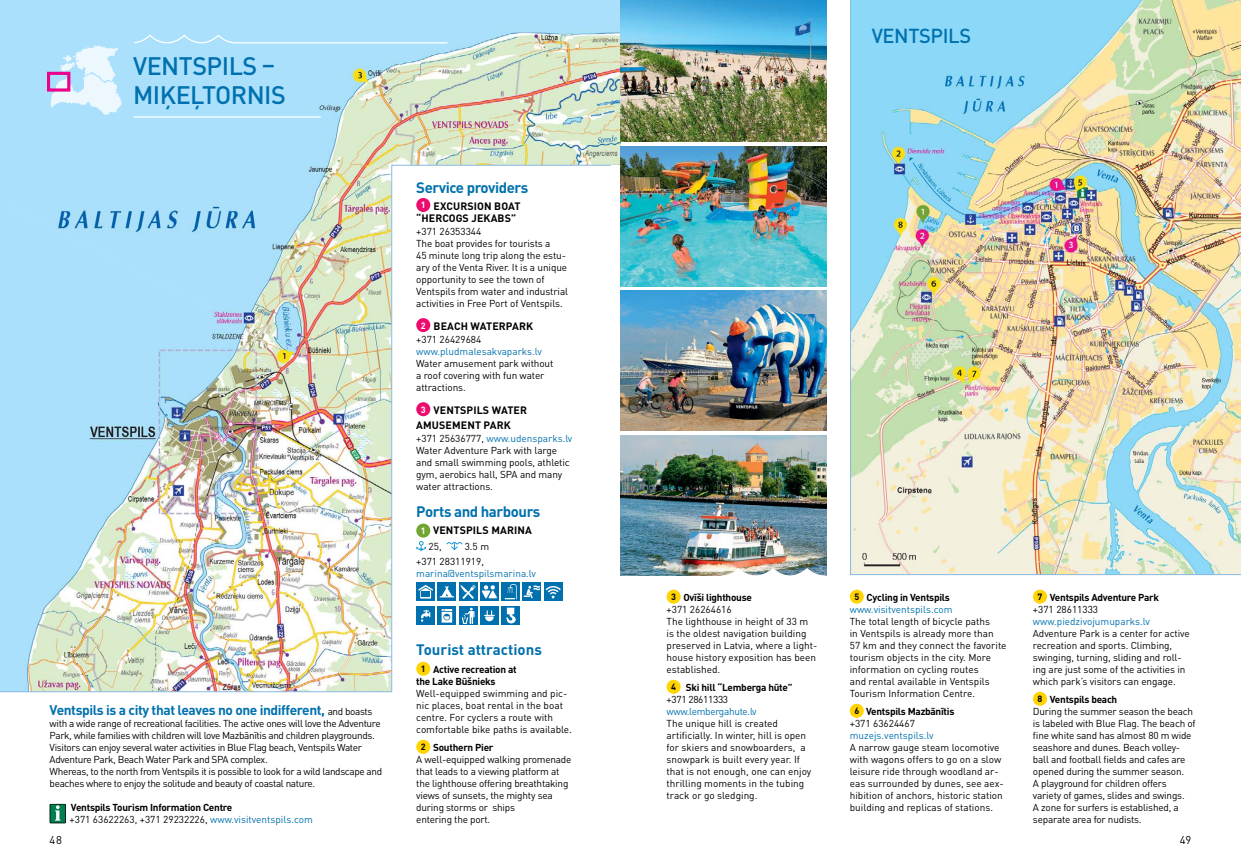
<style>
.page{position:relative;width:1241px;height:862px;background:#fff}
.page>*{position:absolute;margin:0;border:0;box-sizing:border-box;transform-origin:0 0}
.t1{font:500 25px/28.8px "DIN Pro";letter-spacing:-.02em;color:#0071ae}
.t2{font:500 20px "DIN Pro";letter-spacing:-.02em;color:#0071ae}
.t3{font:700 15px "DIN Pro";letter-spacing:-.03em;color:#0071ae}
.t4{font:700 15px "DIN Pro";color:#0071ae}
.t5{font:700 13.75px "DIN Pro";letter-spacing:-.03em;color:#0071ae}
.t6{font:11.25px "DIN Pro";color:#000}
.t7{font:700 10.62px/12px "DIN Pro";letter-spacing:.01em;color:#000;text-align:center}
.t8{font:10px/12px "DIN Pro";letter-spacing:-.01em;color:#000}
.t9{font:10px/12px "DIN Pro";letter-spacing:-.035em;color:#000}
.t10{font:700 10px/12px "DIN Pro";letter-spacing:-.025em;color:#000}
.t11{font:10px/12px "DIN Pro";color:#0071ae;text-align:center}
.t12{font:10px "DIN Pro";letter-spacing:-.03em;color:#0071ae}
.s1{font-weight:400;font-size:10px;color:#000}
.s2{font-weight:400}
.s3{font-weight:400;color:#0071ae}
.s4{font-size:9px;color:#fff}
.s5{color:#0071ae}
.s6{font-size:9px}
.s7{font-weight:700;font-size:9px}
.s8{font-weight:700}
.s9{font-weight:700;font-size:9px;color:#000}
.s10{font-weight:700;color:#000}
</style>
<div class="page">
<img style="left:850px;top:0;width:390px;height:574px">
<img style="left:0;top:0;width:620px;height:164px">
<svg style="left:0;top:164px;width:620px;height:660px"></svg>
<div style="left:611px;top:166px;width:13px;height:695px;background:#fff"></div>
<img style="left:620px;top:0;width:206px;height:142px">
<img style="left:620px;top:146px;width:206px;height:140px">
<img style="left:620px;top:290px;width:206px;height:140px">
<img style="left:620px;top:435px;width:206px;height:140px">
<div style="left:666px;top:589px;width:14px;height:14px;background:#ffd400;border-radius:50%"></div>
<div style="left:666px;top:679px;width:14px;height:14px;background:#ffd400;border-radius:50%"></div>
<div style="left:849px;top:589px;width:14px;height:14px;background:#ffd400;border-radius:50%"></div>
<div style="left:849px;top:703px;width:14px;height:14px;background:#ffd400;border-radius:50%"></div>
<svg style="left:722px;top:567px;width:102px;height:9px"></svg>
<svg style="left:51px;top:45px;width:71px;height:70px;background:#cdebfc"></svg>
<div style="left:47px;top:72px;width:23px;height:19px;border:3px solid #ec008c"></div>
<div style="left:416px;top:198px;width:14px;height:14px;background:#ed0c6d;border-radius:50%"></div>
<div style="left:416px;top:318px;width:14px;height:14px;background:#ed0c6d;border-radius:50%"></div>
<div style="left:416px;top:402px;width:14px;height:14px;background:#ed0c6d;border-radius:50%"></div>
<div style="left:416px;top:523px;width:14px;height:14px;background:#73a534;border-radius:50%"></div>
<svg style="left:416px;top:540px;width:10px;height:10px"></svg>
<svg style="left:445px;top:541px;width:18px;height:9px"></svg>
<div style="left:416px;top:582px;width:19px;height:19px;background:#0071ae"></div>
<svg style="left:418px;top:585px;width:15px;height:13px"></svg>
<div style="left:437px;top:582px;width:19px;height:19px;background:#0071ae"></div>
<svg style="left:439px;top:586px;width:15px;height:11px"></svg>
<div style="left:458px;top:582px;width:19px;height:19px;background:#0071ae"></div>
<svg style="left:460px;top:584px;width:15px;height:14px"></svg>
<div style="left:480px;top:582px;width:18px;height:19px;background:#0071ae"></div>
<svg style="left:482px;top:585px;width:15px;height:13px"></svg>
<svg style="left:501px;top:582px;width:19px;height:19px"></svg>
<svg style="left:504px;top:584px;width:12px;height:15px"></svg>
<div style="left:522px;top:582px;width:19px;height:19px;background:#0071ae"></div>
<div style="left:543px;top:582px;width:19px;height:19px;background:#0071ae"></div>
<svg style="left:523px;top:582px;width:37px;height:16px"></svg>
<div style="left:416px;top:606px;width:19px;height:19px;background:#0071ae"></div>
<svg style="left:421px;top:609px;width:9px;height:12px"></svg>
<svg style="left:437px;top:606px;width:19px;height:19px"></svg>
<svg style="left:441px;top:608px;width:11px;height:14px"></svg>
<svg style="left:458px;top:606px;width:19px;height:19px"></svg>
<svg style="left:461px;top:607px;width:13px;height:16px"></svg>
<div style="left:480px;top:606px;width:18px;height:19px;background:#0071ae"></div>
<svg style="left:484px;top:610px;width:10px;height:11px"></svg>
<div style="left:501px;top:606px;width:19px;height:19px;background:#0071ae"></div>
<svg style="left:506px;top:607px;width:10px;height:16px"></svg>
<div style="left:416px;top:661px;width:14px;height:14px;background:#ffd400;border-radius:50%"></div>
<div style="left:416px;top:739px;width:14px;height:14px;background:#ffd400;border-radius:50%"></div>
<svg style="left:50px;top:803px;width:16px;height:19px"></svg>
<hr style="left:235px;top:42px;width:212px;height:1px;background:#fff">
<hr style="left:134px;top:116px;width:187px;height:1px;background:#fff">
<svg style="left:133px;top:34px;width:104px;height:12px"></svg>
<div style="left:1032px;top:589px;width:14px;height:14px;background:#ffd400;border-radius:50%"></div>
<div style="left:1032px;top:691px;width:14px;height:14px;background:#ffd400;border-radius:50%"></div>
<h1 class="t1" style="left:133px;top:51px;width:154px">VENTSPILS –<br>MIĶEĻTORNIS</h1>
<h3 class="t5" style="left:50px;top:700px;width:324px">Ventspils is a city that leaves no one indifferent, <span class="s1">and boasts</span></h3>
<p class="t9" style="left:50px;top:716px;width:334px">with a wide range of recreational facilities. The active ones will love the Adventure Park, while families with children will love Mazbānītis and children playgrounds.<br>Visitors can enjoy several water activities in Blue Flag beach, Ventspils Water Adventure Park, Beach Water Park and SPA complex.<br>Whereas, to the north from Ventspils it is possible to look for a wild landscape and beaches where to enjoy the solitude and beauty of coastal nature.</p>
<p class="t10" style="left:70px;top:801px;width:245px">Ventspils Tourism Information Centre<br><span class="s2">+371 63622263, +371 29232226,</span> <span class="s3">www.visitventspils.com</span></p>
<h3 class="t3" style="left:416px;top:177px;width:113px">Service providers</h3>
<p class="t7" style="left:416px;top:199px;width:106px"><span class="s4">1</span> EXCURSION BOAT “HERCOGS JEKABS”</p>
<p class="t8" style="left:416px;top:224px;width:153px">+371 26353344<br>The boat provides for tourists a<br>45 minute long trip along the estu&shy;ary of the Venta River. It is a unique opportunity to see the town of<br>Ventspils from water and industrial activities in Free Port of Ventspils.</p>
<p class="t7" style="left:421px;top:319px;width:114px"><span class="s4">2</span> BEACH WATERPARK</p>
<p class="t8" style="left:416px;top:332px;width:67px">+371 26429684</p>
<p class="t11" style="left:416px;top:344px;width:127px">www.pludmalesakvaparks.lv</p>
<p class="t8" style="left:416px;top:356px;width:139px">Water amusement park without a roof covering with fun water attractions.</p>
<p class="t7" style="left:416px;top:401px;width:112px;line-height:15px;text-align:left;text-indent:5px"><span class="s4">3</span> VENTSPILS WATER<br>AMUSEMENT PARK</p>
<p class="t8" style="left:416px;top:431px;width:158px">+371 25636777, <span class="s5">www.udensparks.lv<br></span>Water Adventure Park with large and small swimming pools, athletic gym, aerobics hall, SPA and many water attractions.</p>
<h3 class="t3" style="left:416px;top:501px;width:126px">Ports and harbours</h3>
<p class="t7" style="left:421px;top:523px;width:112px"><span class="s4">1</span> VENTSPILS MARINA</p>
<p class="t8" style="left:428px;top:540px;width:15px">25,</p>
<p class="t8" style="left:416px;top:538px;width:74px;line-height:14.9px;text-indent:48px">3.5 m +371 28311919,</p>
<p class="t11" style="left:416px;top:566px;width:121px">marina@ventspilsmarina.lv</p>
<h3 class="t4" style="left:416px;top:639px;width:127px">Tourist attractions</h3>
<p class="t10" style="left:416px;top:662px;width:102px;text-indent:5px"><span class="s6">1</span> Active recreation at the Lake Būšnieks</p>
<p class="t8" style="left:416px;top:686px;width:157px">Well-equipped swimming and pic&shy;nic places, boat rental in the boat centre. For cyclers a route with comfortable bike paths is available.</p>
<p class="t8" style="left:416px;top:740px;width:157px;text-indent:5px"><span class="s7">2</span> <span class="s8">Southern Pier<br></span>A well-equipped walking promenade that leads to a viewing platform at the lighthouse offering breathtaking views of sunsets, the mighty sea during storms or ships<br>entering the port.</p>
<h2 class="t2" style="left:871px;top:22px;width:101px">VENTSPILS</h2>
<p class="t8" style="left:666px;top:590px;width:152px;text-indent:5px"><span class="s7">3</span> <span class="s8">Ovīši lighthouse<br></span>+371 26264616<br>The lighthouse in height of 33 m is the oldest navigation building preserved in Latvia, where a light&shy;house history exposition has been established.</p>
<p class="t10" style="left:666px;top:680px;width:127px;text-indent:5px"><span class="s6">4</span> Ski hill “Lemberga hūte” <span class="s2">+371 28611333</span></p>
<p class="t12" style="left:666px;top:704px;width:92px">www.lembergahute.lv</p>
<p class="t8" style="left:666px;top:716px;width:146px">The unique hill is created artificially. In winter, hill is open for skiers and snowboarders, a snowpark is built every year. If that is not enough, one can enjoy thrilling moments in the tubing track or go sledging.</p>
<p class="t11" style="left:849px;top:590px;width:104px"><span class="s9">5</span> <span class="s10">Cycling in Ventspils </span>www.visitventspils.com</p>
<p class="t8" style="left:849px;top:614px;width:158px">The total length of bicycle paths<br>in Ventspils is already more than<br>57 km and they connect the favorite tourism objects in the city. More information on cycling routes<br>and rental available in Ventspils<br>Tourism Information Centre.</p>
<p class="t10" style="left:849px;top:704px;width:106px;text-indent:5px"><span class="s6">6</span> Ventspils Mazbānītis <span class="s2">+371 63624467</span></p>
<p class="t11" style="left:849px;top:728px;width:85px">muzejs.ventspils.lv</p>
<p class="t8" style="left:849px;top:740px;width:155px">A narrow gauge steam locomotive with wagons offers to go on a slow leisure ride through woodland ar&shy;eas surrounded by dunes, see aex&shy;hibition of anchors, historic station building and replicas of stations.</p>
<p class="t10" style="left:1032px;top:590px;width:128px;text-indent:5px"><span class="s6">7</span> Ventspils Adventure Park <span class="s2">+371 28611333</span></p>
<p class="t11" style="left:1032px;top:614px;width:118px">www.piedzivojumuparks.lv</p>
<p class="t8" style="left:1032px;top:626px;width:158px">Adventure Park is a center for active recreation and sports. Climbing, swinging, turning, sliding and roll&shy;ing are just some of the activities in which park’s visitors can engage.</p>
<p class="t8" style="left:1032px;top:692px;width:164px;text-indent:5px"><span class="s7">8</span> <span class="s8">Ventspils beach<br></span>During the summer season the beach is labeled with Blue Flag. The beach of fine white sand has almost 80 m wide seashore and dunes. Beach volley&shy;ball and football fields and cafes are opened during the summer season.<br>A playground for children offers variety of games, slides and swings.<br>A zone for surfers is established, a separate area for nudists.</p>
<p class="t6" style="left:50px;top:831px;width:14px">48</p>
<p class="t6" style="left:1179px;top:831px;width:13px">49</p>
</div>
